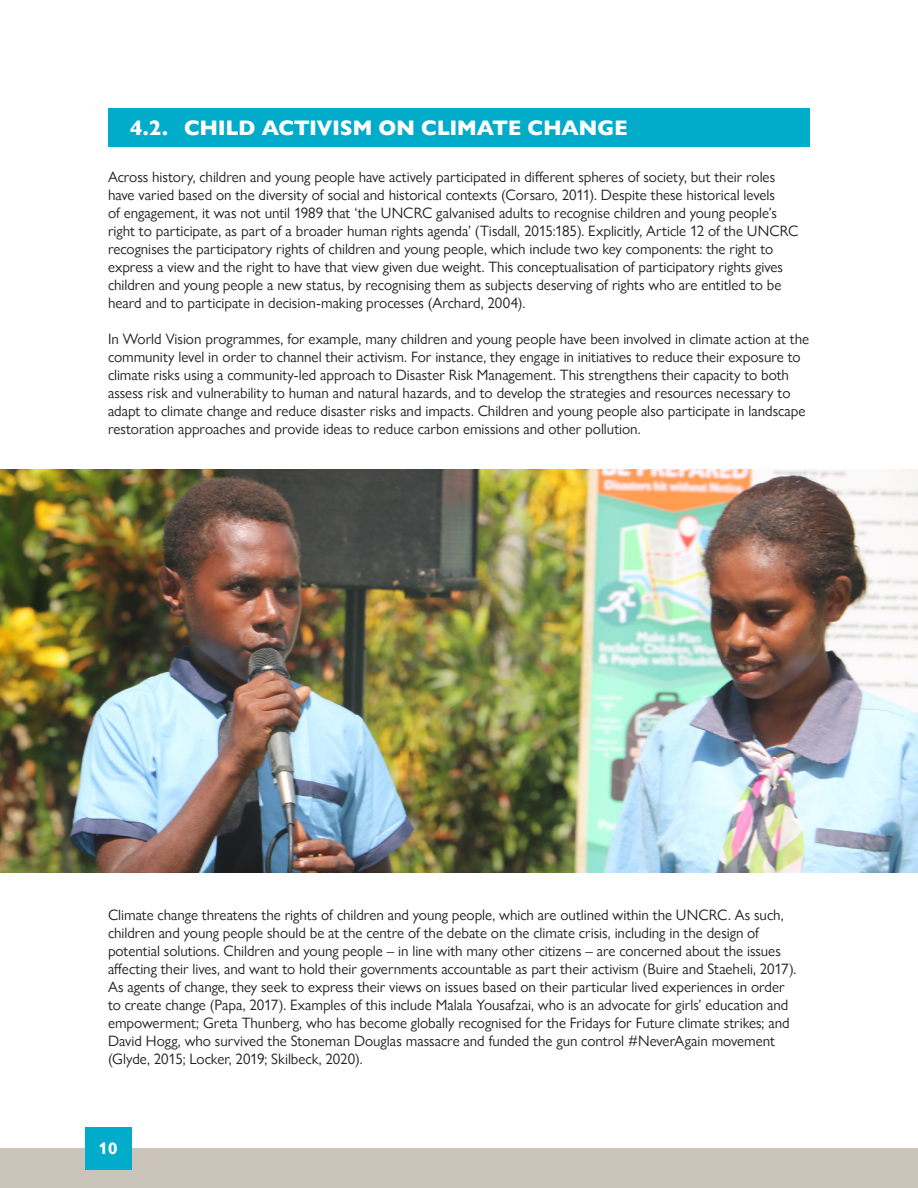
<style>
.page{position:relative;width:918px;height:1188px;background:#fff}
.page>*{position:absolute;margin:0;border:0;box-sizing:border-box;transform-origin:0 0}
.t1{font:800 21px "Gill Sans Nova";letter-spacing:.005em;color:#fff}
.t2{font:700 16.5px "Gill Sans Nova";color:#fff}
.t3{font:15px/18px "Gill Sans Nova";color:#231f20}
</style>
<div class="page">
<div style="left:0;top:1148px;width:918px;height:40px;background:#cac4bb"></div>
<div style="left:85px;top:1127px;width:46px;height:43px;background:#00acca"></div>
<div style="left:108px;top:108px;width:702px;height:38px;background:#00acca"></div>
<img style="left:0;top:469px;width:918px;height:404px">
<p class="t1" style="left:130px;top:115px;width:499px">4.2. CHILD ACTIVISM ON CLIMATE CHANGE</p>
<p class="t3" style="left:108px;top:168px;width:692px">Across history, children and young people have actively participated in different spheres of society, but their roles have varied based on the diversity of social and historical contexts (Corsaro, 2011). Despite these historical levels<br>of engagement, it was not until 1989 that ‘the UNCRC galvanised adults to recognise children and young people’s right to participate, as part of a broader human rights agenda’ (Tisdall, 2015:185). Explicitly, Article 12 of the UNCRC recognises the participatory rights of children and young people, which include two key components: the right to express a view and the right to have that view given due weight. This conceptualisation of participatory rights gives children and young people a new status, by recognising them as subjects deserving of rights who are entitled to be heard and to participate in decision-making processes (Archard, 2004).</p>
<p class="t3" style="left:108px;top:330px;width:703px">In World Vision programmes, for example, many children and young people have been involved in climate action at the community level in order to channel their activism. For instance, they engage in initiatives to reduce their exposure to climate risks using a community-led approach to Disaster Risk Management. This strengthens their capacity to both assess risk and vulnerability to human and natural hazards, and to develop the strategies and resources necessary to adapt to climate change and reduce disaster risks and impacts. Children and young people also participate in landscape restoration approaches and provide ideas to reduce carbon emissions and other pollution.</p>
<p class="t3" style="left:108px;top:906px;width:690px">Climate change threatens the rights of children and young people, which are outlined within the UNCRC. As such, children and young people should be at the centre of the debate on the climate crisis, including in the design of potential solutions. Children and young people – in line with many other citizens – are concerned about the issues affecting their lives, and want to hold their governments accountable as part their activism (Buire and Staeheli, 2017).<br>As agents of change, they seek to express their views on issues based on their particular lived experiences in order to create change (Papa, 2017). Examples of this include Malala Yousafzai, who is an advocate for girls’ education and empowerment; Greta Thunberg, who has become globally recognised for the Fridays for Future climate strikes; and David Hogg, who survived the Stoneman Douglas massacre and funded the gun control #NeverAgain movement (Glyde, 2015; Locker, 2019; Skilbeck, 2020).</p>
<p class="t2" style="left:99px;top:1138px;width:20px">10</p>
</div>
